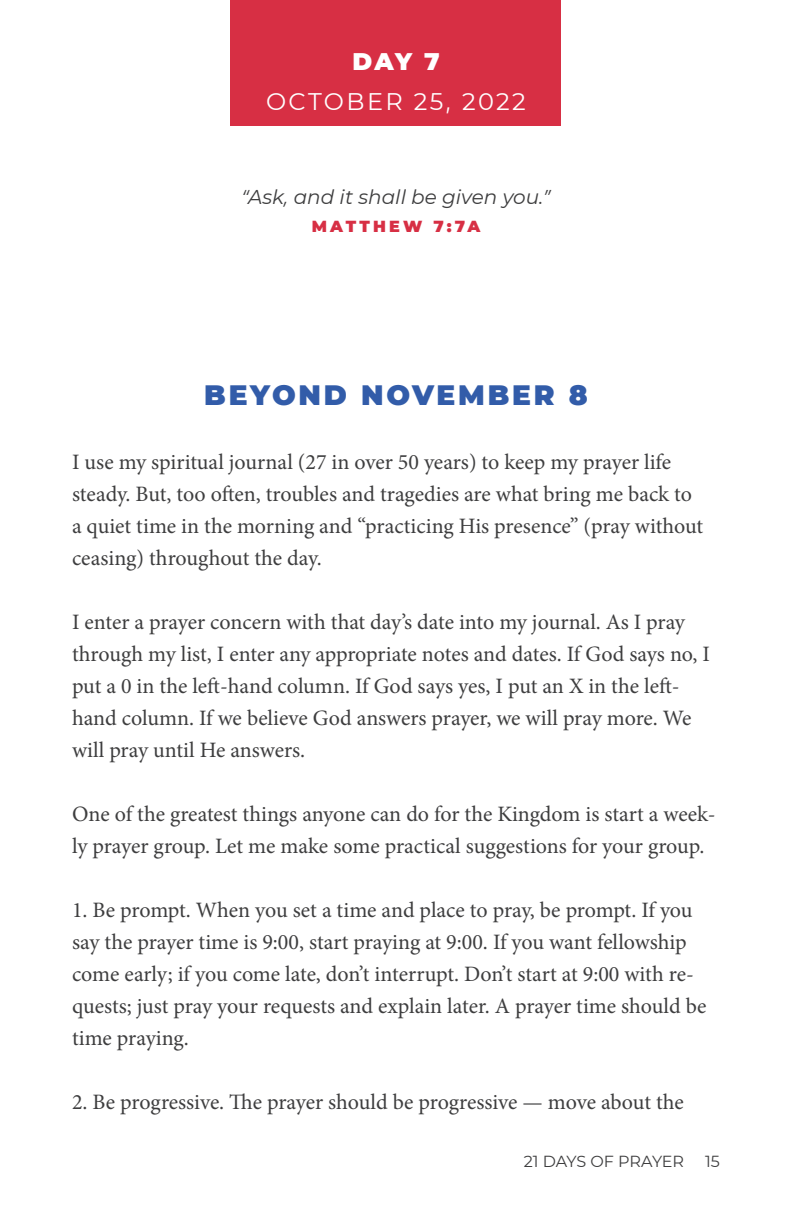
<style>
.page{position:relative;width:792px;height:1224px;background:#fff}
.page>*{position:absolute;margin:0;border:0;box-sizing:border-box;transform-origin:0 0}
.t1{font:900 28px "CMG Sans";letter-spacing:.1em;color:#325ca9}
.t2{font:24px "CMG Sans";letter-spacing:.1em;color:#fff}
.t3{font:900 24px "CMG Sans";color:#fff}
.t4{font:22px/32px "Minion Pro";letter-spacing:-.005em;color:#3e3e3f}
.t5{font:italic 20px "CMG Sans";color:#3e3e3f}
.t6{font:16px "CMG Sans";letter-spacing:-.01em;color:#3e3e3f}
.t7{font:900 16px "CMG Sans";letter-spacing:.2em;color:#d72f44}
</style>
<div class="page">
<div style="left:231px;top:0;width:330px;height:126px;background:#d72f44"></div>
<p class="t3" style="left:352px;top:43px;width:89px">DAY 7</p>
<p class="t2" style="left:266px;top:85px;width:261px">OCTOBER 25, 2022</p>
<p class="t5" style="left:241px;top:183px;width:311px">“Ask, and it shall be given you.”</p>
<p class="t7" style="left:312px;top:214px;width:170px">MATTHEW 7:7A</p>
<p class="t1" style="left:204px;top:374px;width:385px">BEYOND NOVEMBER 8</p>
<p class="t4" style="left:72px;top:446px;width:633px">I use my spiritual journal (27 in over 50 years) to keep my prayer life steady. But, too often, troubles and tragedies are what bring me back to a quiet time in the morning and “practicing His presence” (pray without ceasing) throughout the day.</p>
<p class="t4" style="left:72px;top:606px;width:640px">I enter a prayer concern with that day’s date into my journal. As I pray through my list, I enter any appropriate notes and dates. If God says no, I put a 0 in the left-hand column. If God says yes, I put an X in the left&shy;hand column. If we believe God answers prayer, we will pray more. We will pray until He answers.</p>
<p class="t4" style="left:72px;top:798px;width:645px">One of the greatest things anyone can do for the Kingdom is start a week&shy;ly prayer group. Let me make some practical suggestions for your group.</p>
<p class="t4" style="left:72px;top:894px;width:636px">1. Be prompt. When you set a time and place to pray, be prompt. If you say the prayer time is 9:00, start praying at 9:00. If you want fellowship come early; if you come late, don’t interrupt. Don’t start at 9:00 with re&shy;quests; just pray your requests and explain later. A prayer time should be time praying.</p>
<p class="t4" style="left:72px;top:1086px;width:613px">2. Be progressive. The prayer should be progressive — move about the</p>
<p class="t6" style="left:524px;top:1151px;width:162px">21 DAYS OF PRAYER</p>
<p class="t6" style="left:705px;top:1151px;width:16px">15</p>
</div>
